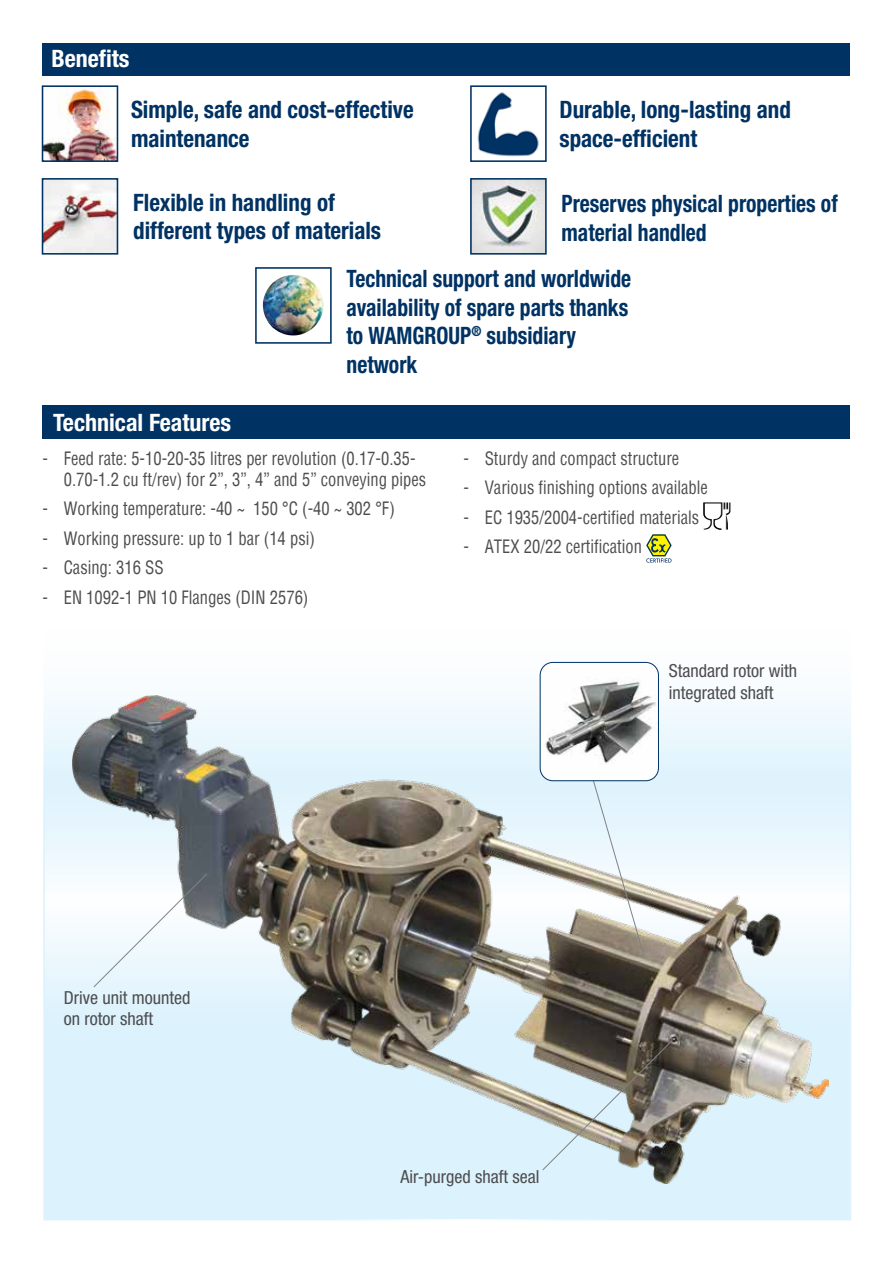
<style>
.page{position:relative;width:893px;height:1263px;background:#fff}
.page>*{position:absolute;margin:0;border:0;box-sizing:border-box;transform-origin:0 0}
.t1{font:700 condensed 24px/28.8px "Helvetica Neue LT Std";color:#003263;scale:.9 1}
.t2{font:700 condensed 24px/28.8px "Helvetica Neue LT Std";color:#003263;scale:.96 1}
.t3{font:700 condensed 24px "Helvetica Neue LT Std";color:#fff}
.t4{font:condensed 18px/21px "Helvetica";color:#4d4d4f;scale:.92 1}
.t5{font:condensed 18px/21.6px "Helvetica Neue LT Std";color:#4d4d4f}
</style>
<div class="page">
<div style="left:44px;top:609px;width:806px;height:611px;background:linear-gradient(to bottom,#f9fcfe,#d9f1fc)"></div>
<img style="left:703px;top:502px;width:22px;height:28px">
<svg style="left:646px;top:534px;width:26px;height:29px"></svg>
<div style="left:43px;top:405px;width:807px;height:34px;background:#003263"></div>
<div style="left:42px;top:43px;width:808px;height:33px;background:#003263"></div>
<img style="left:45px;top:181px;width:70px;height:71px">
<div style="left:42px;top:178px;width:76px;height:77px;border:2px solid #003263"></div>
<img style="left:477px;top:92px;width:62px;height:65px">
<div style="left:470px;top:85px;width:77px;height:77px;border:2px solid #003263"></div>
<img style="left:45px;top:88px;width:70px;height:71px">
<div style="left:42px;top:85px;width:76px;height:77px;border:2px solid #003263"></div>
<img style="left:473px;top:181px;width:71px;height:71px">
<div style="left:470px;top:178px;width:77px;height:77px;border:2px solid #003263"></div>
<img style="left:262px;top:275px;width:61px;height:60px">
<div style="left:255px;top:267px;width:77px;height:77px;border:2px solid #003263"></div>
<img style="left:72px;top:696px;width:757px;height:487px">
<svg style="left:582px;top:781px;width:63px;height:177px"></svg>
<svg style="left:93px;top:873px;width:115px;height:115px"></svg>
<svg style="left:542px;top:1039px;width:131px;height:132px;background:#989a96"></svg>
<img style="left:540px;top:662px;width:118px;height:119px">
<div style="left:540px;top:662px;width:119px;height:119px;border:1px solid #003263;border-radius:13px"></div>
<h1 class="t3" style="left:51px;top:44px;width:80px">Benefits</h1>
<h1 class="t2" style="left:131px;top:95px;width:296px">Simple, safe and cost-effective maintenance</h1>
<h1 class="t2" style="left:559px;top:95px;width:243px">Durable, long-lasting and space-efficient</h1>
<h1 class="t2" style="left:133px;top:187px;width:260px">Flexible in handling of different types of materials</h1>
<h1 class="t1" style="left:562px;top:189px;width:308px">Preserves physical properties of material handled</h1>
<h1 class="t1" style="left:347px;top:263px;width:318px">Technical support and worldwide availability of spare parts thanks to WAMGROUP<sup>®</sup> subsidiary network</h1>
<h1 class="t3" style="left:53px;top:408px;width:180px">Technical Features</h1>
<p class="t4" style="left:64px;top:447px;width:395px;text-indent:-21px">- Feed rate: 5-10-20-35 litres per revolution (0.17-0.35-<br>0.70-1.2 cu ft/rev) for 2”, 3”, 4” and 5” conveying pipes</p>
<p class="t4" style="left:43px;top:498px;width:384px">- Working temperature: -40 ~ 150 °C (-40 ~ 302 °F)</p>
<p class="t4" style="left:43px;top:527px;width:298px">- Working pressure: up to 1 bar (14 psi)</p>
<p class="t4" style="left:43px;top:557px;width:133px">- Casing: 316 SS</p>
<p class="t4" style="left:43px;top:586px;width:291px">- EN 1092-1 PN 10 Flanges (DIN 2576)</p>
<p class="t4" style="left:463px;top:447px;width:236px">- Sturdy and compact structure</p>
<p class="t4" style="left:463px;top:477px;width:267px">- Various finishing options available</p>
<p class="t4" style="left:463px;top:506px;width:258px">- EC 1935/2004-certified materials</p>
<p class="t4" style="left:463px;top:536px;width:196px">- ATEX 20/22 certification</p>
<p class="t5" style="left:669px;top:660px;width:130px">Standard rotor with integrated shaft</p>
<p class="t5" style="left:64px;top:986px;width:128px">Drive unit mounted on rotor shaft</p>
<p class="t5" style="left:400px;top:1166px;width:140px">Air-purged shaft seal</p>
</div>
